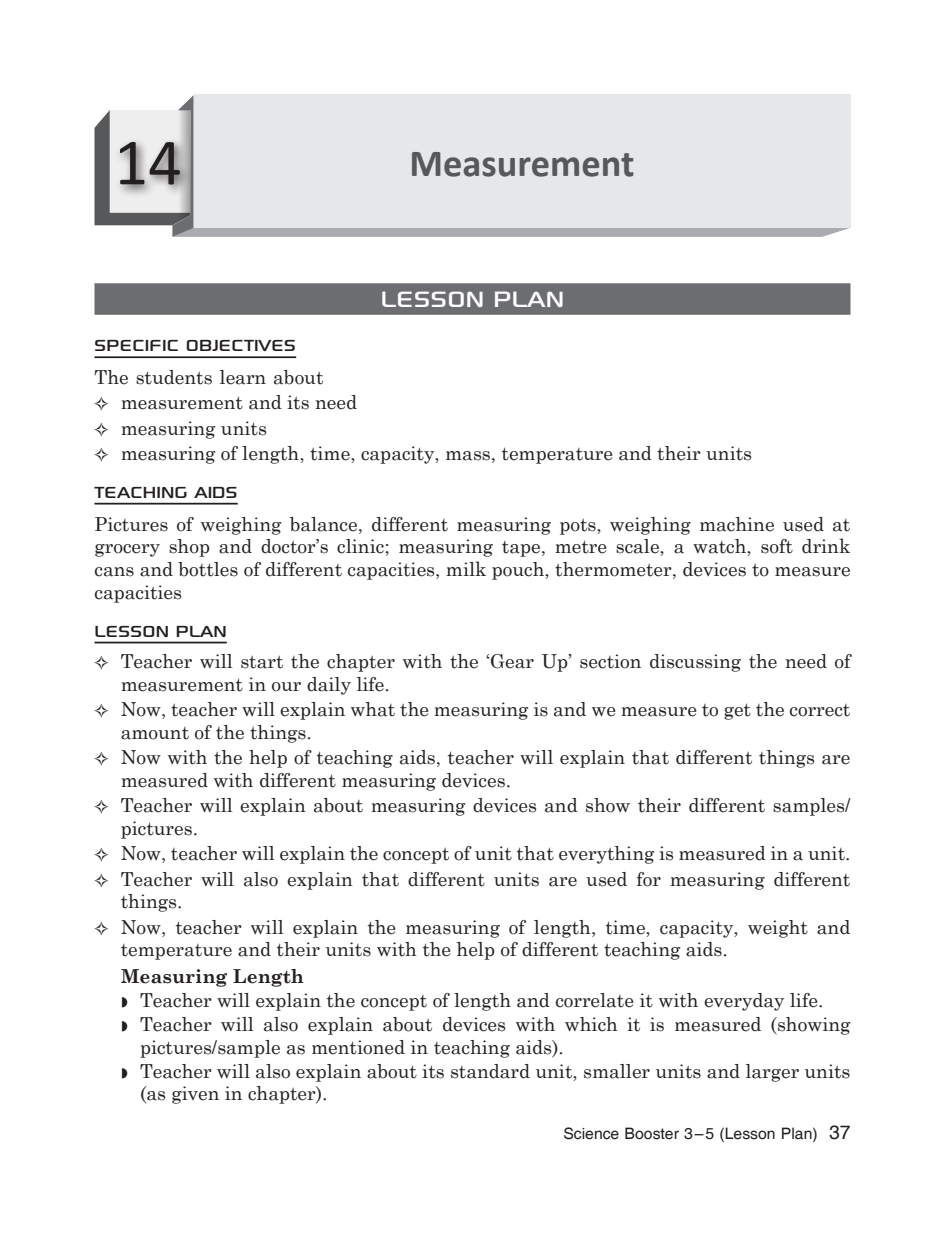
<style>
.page{position:relative;width:945px;height:1260px;background:#fff}
.page>*{position:absolute;margin:0;border:0;box-sizing:border-box;transform-origin:0 0}
.Chapter_Number{font:66.5px "Calibri";color:#231f20}
.Chapter_Name{font:700 38.5px "Calibri";color:#57585a}
.Lesson_Plan{font:31.5px "Sony Sketch EF";color:#fff}
.Heading_2{font:22.75px "Sony Sketch EF";color:#231f20}
.Body{font:19.25px/22.8px "Century Schoolbook";color:#231f20}
.Sub_para{font:700 19.25px "Century Schoolbook";color:#231f20}
.t1{font:15.75px "Helvetica";color:#231f20}
.s1{font-size:19.25px}
</style>
<div class="page">
<svg style="left:95px;top:95px;width:755px;height:142px;background:#dfe0e1"></svg>
<div style="left:94px;top:283px;width:756px;height:32px;background:#6c6d70"></div>
<hr style="left:94px;top:356px;width:202px;height:2px;background:#231f20">
<hr style="left:94px;top:503px;width:144px;height:2px;background:#231f20">
<hr style="left:94px;top:642px;width:133px;height:1px;background:#231f20">
<div style="left:115px;top:137px;width:78px;height:61px;background:#231f20;opacity:.75"></div>
<p class="Chapter_Number" style="left:114px;top:120px;width:69px">14</p>
<p class="Chapter_Name" style="left:409px;top:138px;width:227px">Measurement</p>
<p class="Lesson_Plan" style="left:381px;top:282px;width:185px">LESSON PLAN</p>
<p class="Heading_2" style="left:94px;top:333px;width:203px">SPECIFIC OBJECTIVES</p>
<p class="Body" style="left:94px;top:364px;width:231px">The students learn about</p>
<p class="Body" style="left:121px;top:389px;width:238px">measurement and its need</p>
<p class="Body" style="left:121px;top:415px;width:148px">measuring units</p>
<p class="Body" style="left:121px;top:440px;width:633px">measuring of length, time, capacity, mass, temperature and their units</p>
<p class="Heading_2" style="left:94px;top:479px;width:145px">TEACHING AIDS</p>
<p class="Body" style="left:94px;top:511px;width:758px;text-align:justify">Pictures of weighing balance, different measuring pots, weighing machine used at grocery shop and doctor’s clinic; measuring tape, metre scale, a watch, soft drink cans and bottles of different capacities, milk pouch, thermometer, devices to measure capacities</p>
<p class="Heading_2" style="left:94px;top:618px;width:134px">LESSON PLAN</p>
<p class="Body" style="left:121px;top:648px;width:731px">Teacher will start the chapter with the ‘Gear Up’ section discussing the need of measurement in our daily life.</p>
<p class="Body" style="left:121px;top:696px;width:731px">Now, teacher will explain what the measuring is and we measure to get the correct amount of the things.</p>
<p class="Body" style="left:121px;top:744px;width:731px">Now with the help of teaching aids, teacher will explain that different things are measured with different measuring devices.</p>
<p class="Body" style="left:121px;top:792px;width:731px">Teacher will explain about measuring devices and show their different samples/ pictures.</p>
<p class="Body" style="left:121px;top:840px;width:731px">Now, teacher will explain the concept of unit that everything is measured in a unit.</p>
<p class="Body" style="left:121px;top:866px;width:731px">Teacher will also explain that different units are used for measuring different things.</p>
<p class="Body" style="left:121px;top:914px;width:731px">Now, teacher will explain the measuring of length, time, capacity, weight and temperature and their units with the help of different teaching aids.</p>
<p class="Sub_para" style="left:121px;top:964px;width:185px">Measuring Length</p>
<p class="Body" style="left:140px;top:987px;width:685px">Teacher will explain the concept of length and correlate it with everyday life.</p>
<p class="Body" style="left:140px;top:1011px;width:712px">Teacher will also explain about devices with which it is measured (showing pictures/sample as mentioned in teaching aids).</p>
<p class="Body" style="left:140px;top:1058px;width:712px">Teacher will also explain about its standard unit, smaller units and larger units (as given in chapter).</p>
<p class="t1" style="left:563px;top:1124px;width:289px">Science Booster 3–5 (Lesson Plan) <span class="s1">37</span></p>
</div>
